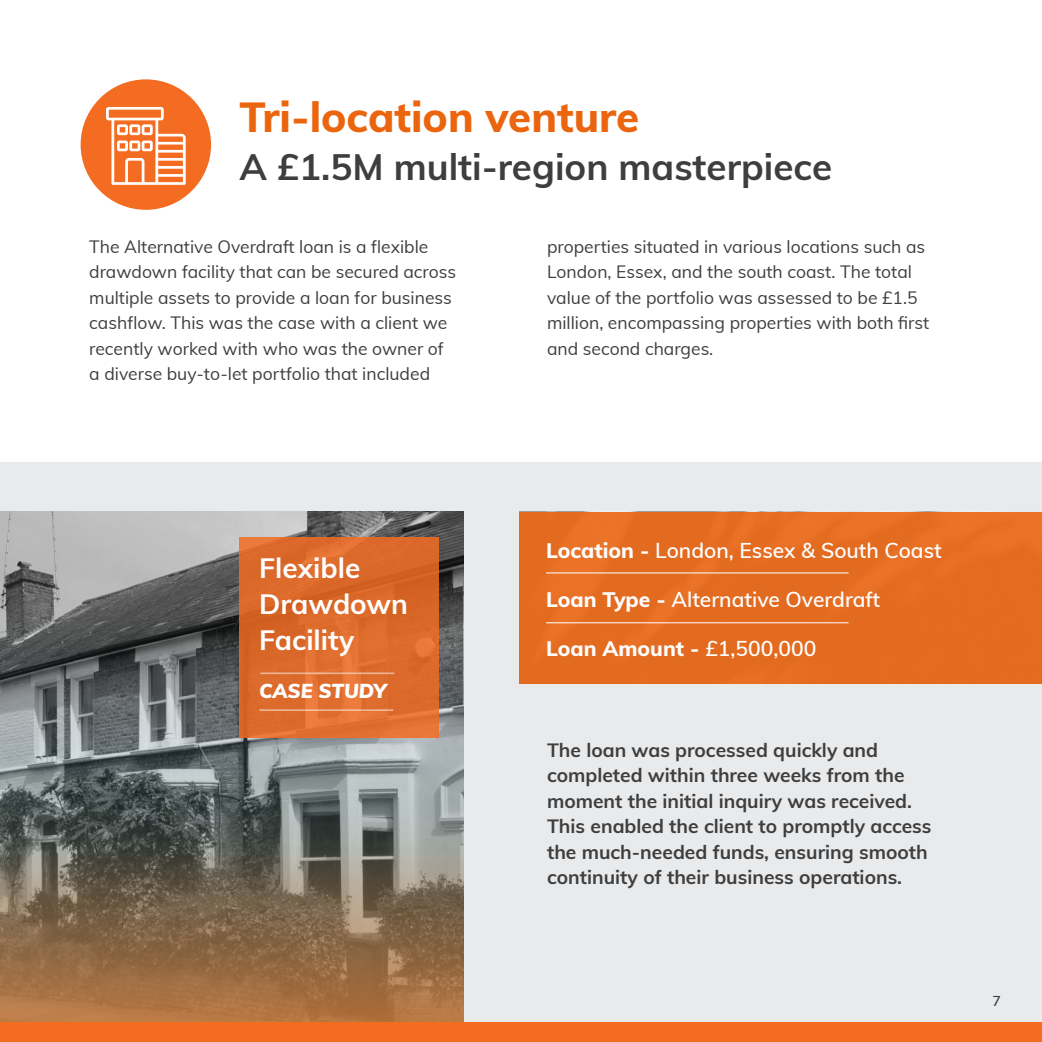
<style>
.page{position:relative;width:1042px;height:1042px;background:#fff}
.page>*{position:absolute;margin:0;border:0;box-sizing:border-box;transform-origin:0 0}
.t1{font:800 42px "Muli";color:#ea650d}
.t2{font:700 36.75px "Muli";color:#3e3e3f}
.t3{font:700 28px/36.2px "Muli";color:#fff}
.t4{font:600 21px "Muli";color:#fff}
.t5{font:800 21px "Muli";color:#fff}
.t6{font:italic 900 19.78px "Muli";letter-spacing:-.01em;color:#fff}
.t7{font:700 19.25px/25.4px "Muli";color:#3e3e3f}
.t8{font:17.5px/25.4px "Muli";color:#3e3e3f}
.t9{font:600 14px "Muli";color:#3e3e3f}
.s1{font-weight:800}
.s2{font-weight:600}
</style>
<div class="page">
<div style="left:0;top:463px;width:1042px;height:579px;background:#e9eaeb"></div>
<img style="left:0;top:512px;width:464px;height:194px">
<svg style="left:0;top:706px;width:464px;height:316px;background:#817361"></svg>
<div style="left:520px;top:512px;width:522px;height:171px;background:#e36c20"></div>
<hr style="left:546px;top:572px;width:302px;height:1px;background:#fff">
<hr style="left:546px;top:622px;width:302px;height:1px;background:#fff">
<div style="left:81px;top:79px;width:130px;height:131px;background:#f36c21;border-radius:50%"></div>
<svg style="left:106px;top:107px;width:80px;height:78px"></svg>
<svg style="left:239px;top:537px;width:199px;height:200px;background:#dc6a2b"></svg>
<hr style="left:260px;top:672px;width:134px;height:2px;background:#fff">
<hr style="left:259px;top:709px;width:134px;height:2px;background:#fff">
<div style="left:0;top:1022px;width:1042px;height:20px;background:#f36c21"></div>
<p class="t1" style="left:239px;top:86px;width:401px">Tri-location venture</p>
<p class="t2" style="left:239px;top:140px;width:594px">A £1.5M multi-region masterpiece</p>
<p class="t8" style="left:89px;top:233px;width:368px">The Alternative Overdraft loan is a flexible drawdown facility that can be secured across multiple assets to provide a loan for business cashflow. This was the case with a client we recently worked with who was the owner of a diverse buy-to-let portfolio that included</p>
<p class="t8" style="left:547px;top:233px;width:384px">properties situated in various locations such as London, Essex, and the south coast. The total value of the portfolio was assessed to be £1.5 million, encompassing properties with both first and second charges.</p>
<p class="t3" style="left:259px;top:548px;width:150px">Flexible<br>Drawdown<br>Facility</p>
<p class="t6" style="left:259px;top:676px;width:129px">CASE STUDY</p>
<p class="t4" style="left:546px;top:535px;width:397px"><span class="s1">Location -</span> London, Essex &amp; South Coast</p>
<p class="t4" style="left:546px;top:584px;width:335px"><span class="s1">Loan Type -</span> Alternative Overdraft</p>
<p class="t5" style="left:546px;top:633px;width:272px">Loan Amount - <span class="s2">£1,500,000</span></p>
<p class="t7" style="left:547px;top:736px;width:386px">The loan was processed quickly and completed within three weeks from the moment the initial inquiry was received.<br>This enabled the client to promptly access the much-needed funds, ensuring smooth continuity of their business operations.</p>
<p class="t9" style="left:992px;top:991px;width:10px">7</p>
</div>
